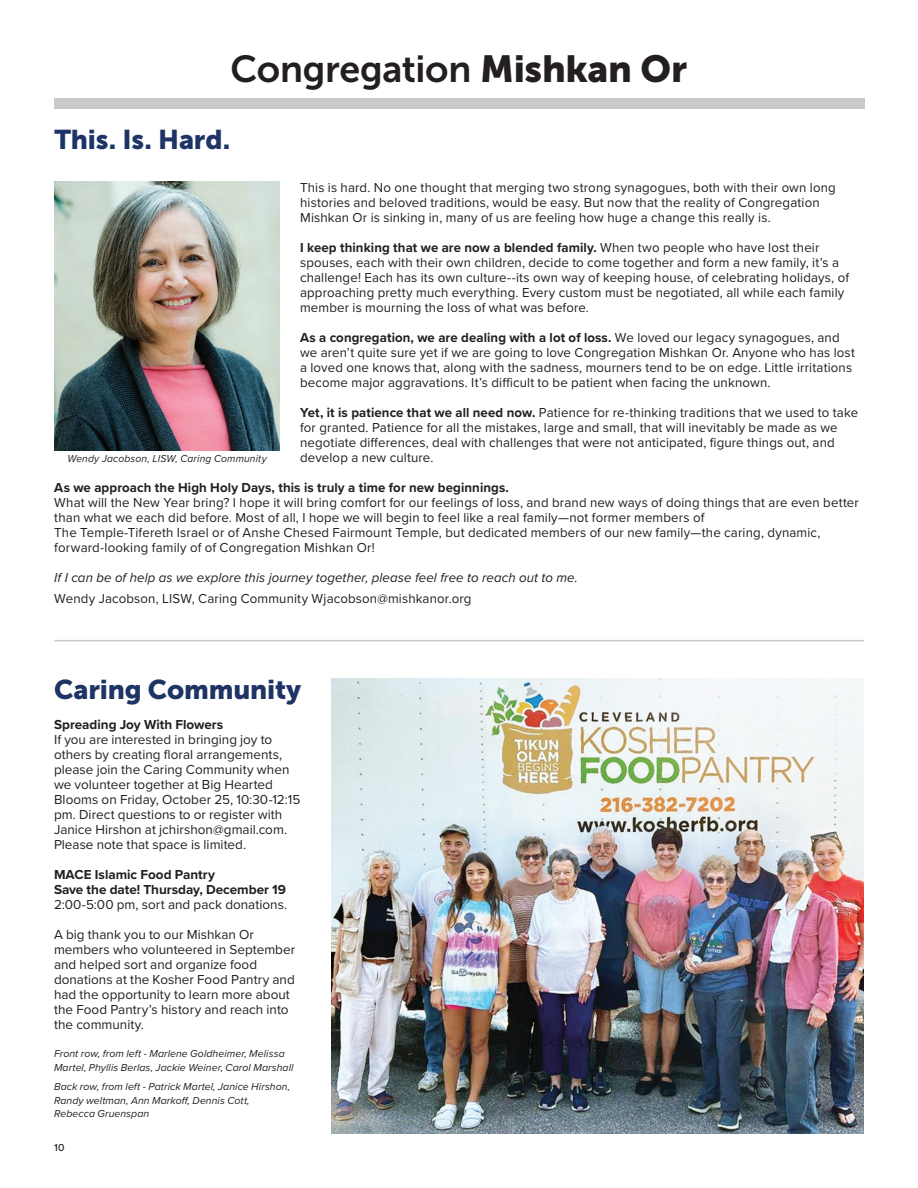
<style>
.page{position:relative;width:918px;height:1188px;background:#fff}
.page>*{position:absolute;margin:0;border:0;box-sizing:border-box;transform-origin:0 0}
.t1{font:37.5px "Museo Sans 700";letter-spacing:-.01em;color:#231f20}
.t2{font:27px "Museo Sans 900";letter-spacing:-.005em;color:#1d3465}
.t3{font:13.5px/15px "Proxima Nova";letter-spacing:.01em;color:#231f20}
.t4{font:700 13.5px/15px "Proxima Nova";letter-spacing:.005em;color:#231f20}
.t5{font:italic 13.5px "Proxima Nova";letter-spacing:.01em;color:#231f20}
.t6{font:italic 10.5px/13.5px "Proxima Nova";letter-spacing:.005em;color:#231f20}
.t7{font:500 10.5px "Proxima Nova";color:#231f20}
.s1{font-family:"Museo Sans 900"}
.s2{font-weight:700}
</style>
<div class="page">
<div style="left:54px;top:98px;width:810px;height:10px;background:#c9cacc"></div>
<img style="left:54px;top:181px;width:226px;height:269px">
<img style="left:332px;top:678px;width:532px;height:456px">
<hr style="left:54px;top:640px;width:810px;height:1px;background:#c9cacc">
<h1 class="t1" style="left:231px;top:48px;width:458px">Congregation <span class="s1">Mishkan Or</span></h1>
<h2 class="t2" style="left:54px;top:124px;width:177px">This. Is. Hard.</h2>
<p class="t3" style="left:300px;top:179px;width:537px">This is hard. No one thought that merging two strong synagogues, both with their own long histories and beloved traditions, would be easy. But now that the reality of Congregation<br>Mishkan Or is sinking in, many of us are feeling how huge a change this really is.</p>
<p class="t3" style="left:300px;top:239px;width:551px"><span class="s2">I keep thinking that we are now a blended family.</span> When two people who have lost their spouses, each with their own children, decide to come together and form a new family, it’s a challenge! Each has its own culture--its own way of keeping house, of celebrating holidays, of approaching pretty much everything. Every custom must be negotiated, all while each family member is mourning the loss of what was before.</p>
<p class="t3" style="left:300px;top:329px;width:556px"><span class="s2">As a congregation, we are dealing with a lot of loss.</span> We loved our legacy synagogues, and we aren’t quite sure yet if we are going to love Congregation Mishkan Or. Anyone who has lost a loved one knows that, along with the sadness, mourners tend to be on edge. Little irritations become major aggravations. It’s difficult to be patient when facing the unknown.</p>
<p class="t3" style="left:300px;top:404px;width:560px"><span class="s2">Yet, it is patience that we all need now.</span> Patience for re-thinking traditions that we used to take for granted. Patience for all the mistakes, large and small, that will inevitably be made as we negotiate differences, deal with challenges that were not anticipated, figure things out, and develop a new culture.</p>
<p class="t4" style="left:54px;top:480px;width:456px">As we approach the High Holy Days, this is truly a time for new beginnings.</p>
<p class="t3" style="left:54px;top:494px;width:806px">What will the New Year bring? I hope it will bring comfort for our feelings of loss, and brand new ways of doing things that are even better than what we each did before. Most of all, I hope we will begin to feel like a real family—not former members of<br>The Temple-Tifereth Israel or of Anshe Chesed Fairmount Temple, but dedicated members of our new family—the caring, dynamic, forward-looking family of of Congregation Mishkan Or!</p>
<p class="t5" style="left:54px;top:567px;width:525px">If I can be of help as we explore this journey together, please feel free to reach out to me.</p>
<p class="t3" style="left:54px;top:590px;width:419px">Wendy Jacobson, LISW, Caring Community Wjacobson@mishkanor.org</p>
<p class="t6" style="left:67px;top:451px;width:201px">Wendy Jacobson, LISW, Caring Community</p>
<h2 class="t2" style="left:54px;top:674px;width:249px">Caring Community</h2>
<p class="t4" style="left:54px;top:716px;width:171px">Spreading Joy With Flowers</p>
<p class="t3" style="left:54px;top:731px;width:248px">If you are interested in bringing joy to others by creating floral arrangements, please join the Caring Community when we volunteer together at Big Hearted Blooms on Friday, October 25, 10:30-12:15 pm. Direct questions to or register with Janice Hirshon at jchirshon@gmail.com.<br>Please note that space is limited.</p>
<p class="t4" style="left:54px;top:866px;width:234px">MACE Islamic Food Pantry<br>Save the date! Thursday, December 19</p>
<p class="t3" style="left:54px;top:896px;width:235px">2:00-5:00 pm, sort and pack donations.</p>
<p class="t3" style="left:54px;top:926px;width:243px">A big thank you to our Mishkan Or members who volunteered in September and helped sort and organize food donations at the Kosher Food Pantry and had the opportunity to learn more about the Food Pantry’s history and reach into the community.</p>
<p class="t6" style="left:54px;top:1046px;width:241px">Front row, from left - Marlene Goldheimer, Melissa<br>Martel, Phyllis Berlas, Jackie Weiner, Carol Marshall</p>
<p class="t6" style="left:54px;top:1079px;width:238px">Back row, from left - Patrick Martel, Janice Hirshon,<br>Randy weltman, Ann Markoff, Dennis Cott,<br>Rebecca Gruenspan</p>
<p class="t7" style="left:54px;top:1140px;width:12px">10</p>
</div>
